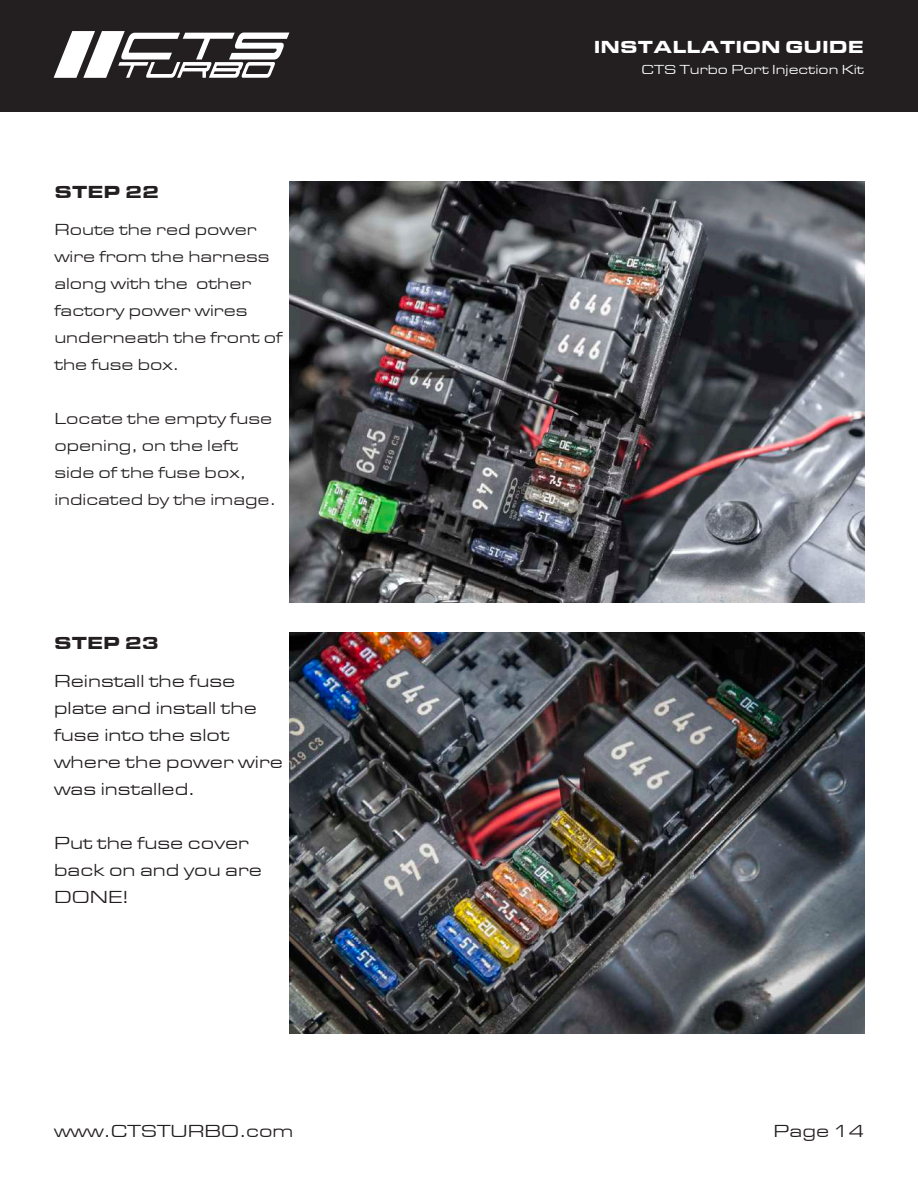
<style>
.page{position:relative;width:918px;height:1188px;background:#fff}
.page>*{position:absolute;margin:0;border:0;box-sizing:border-box;transform-origin:0 0}
.t1{font:18px/27px "Eurostile Extended";color:#231f20}
.t2{font:900 18px "Eurostile Extended";color:#fff}
.t3{font:900 18px "Eurostile Extended";color:#231f20}
.t4{font:16.5px/27px "Eurostile Extended";color:#231f20}
.t5{font:13.5px "Eurostile Extended";color:#fff}
</style>
<div class="page">
<div style="left:0;top:0;width:918px;height:112px;background:#231f20"></div>
<svg style="left:54px;top:31px;width:235px;height:47px"></svg>
<img style="left:290px;top:182px;width:574px;height:421px">
<img style="left:290px;top:632px;width:575px;height:402px">
<p class="t2" style="left:594px;top:37px;width:272px">INSTALLATION GUIDE</p>
<p class="t3" style="left:54px;top:182px;width:107px">STEP 22</p>
<p class="t4" style="left:54px;top:216px;width:230px">Route the red power wire from the harness along with the other factory power wires underneath the front of the fuse box.</p>
<p class="t4" style="left:54px;top:405px;width:223px">Locate the empty fuse opening, on the left side of the fuse box, indicated by the image.</p>
<p class="t3" style="left:54px;top:632px;width:107px">STEP 23</p>
<p class="t1" style="left:54px;top:667px;width:231px">Reinstall the fuse plate and install the fuse into the slot where the power wire was installed.</p>
<p class="t1" style="left:54px;top:829px;width:210px">Put the fuse cover back on and you are<br>DONE!</p>
<p class="t5" style="left:642px;top:62px;width:224px">CTS Turbo Port Injection Kit</p>
<p class="t1" style="left:54px;top:1117px;width:241px">www.CTSTURBO.com</p>
<p class="t1" style="left:774px;top:1117px;width:92px">Page 14</p>
</div>
